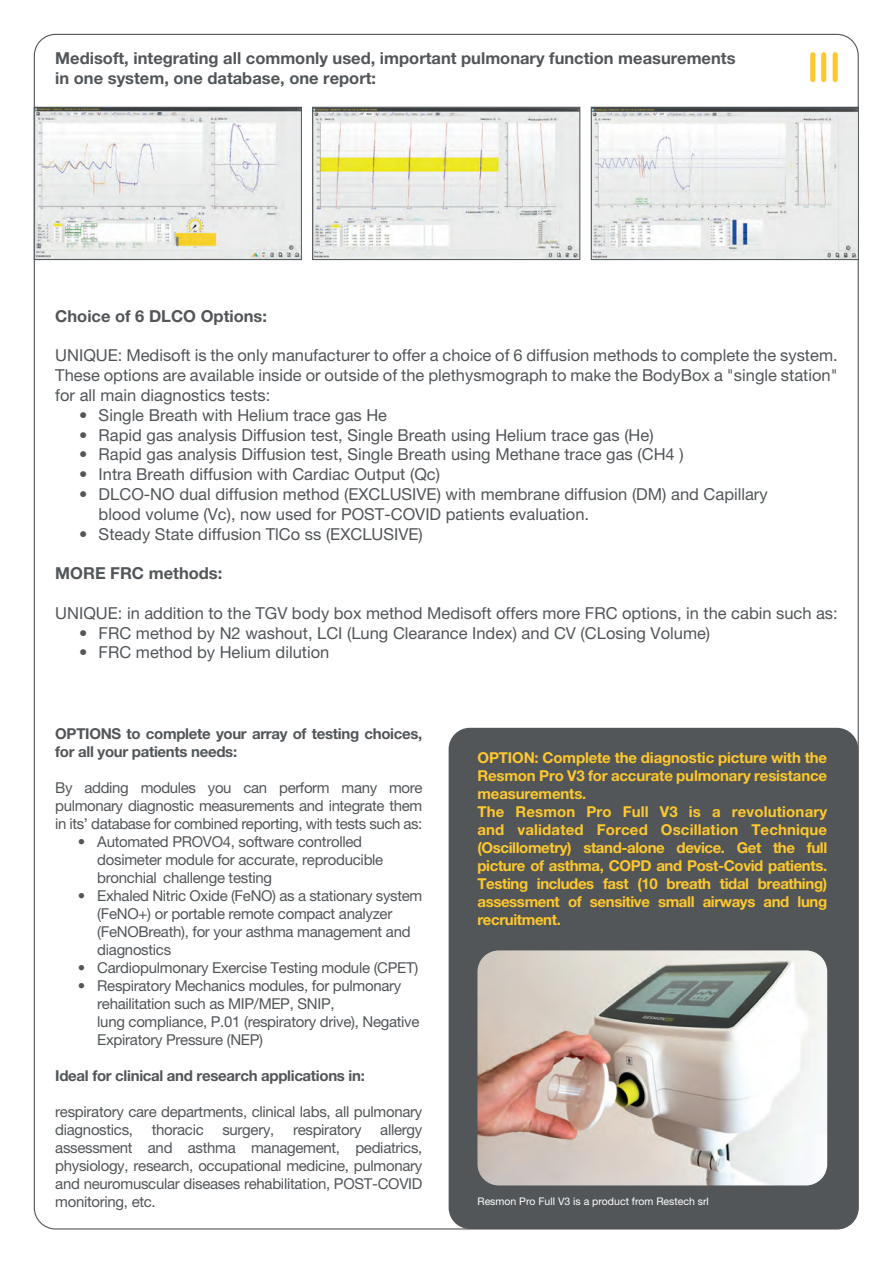
<style>
.page{position:relative;width:893px;height:1263px;background:#fff}
.page>*{position:absolute;margin:0;border:0;box-sizing:border-box;transform-origin:0 0}
.t1{font:16.5px/19.8px "Helvetica Neue LT Pro";color:#525659;text-align:justify}
.t2{font:700 16.5px/19.8px "Helvetica Neue LT Pro";color:#525659}
.t3{font:15px/18px "Helvetica Neue LT Pro";letter-spacing:-.02em;color:#525659}
.t4{font:700 15px/18px "Helvetica Neue LT Pro";letter-spacing:-.025em;color:#fec82d}
.t5{font:700 15px/18px "Helvetica Neue LT Pro";letter-spacing:-.02em;color:#525659}
.t6{font:10.5px "Helvetica Neue LT Pro";color:#fff}
</style>
<div class="page">
<img style="left:36px;top:109px;width:264px;height:149px">
<div style="left:34px;top:107px;width:268px;height:153px;border:1px solid #525659"></div>
<img style="left:593px;top:109px;width:264px;height:149px">
<div style="left:591px;top:107px;width:268px;height:153px;border:1px solid #525659"></div>
<img style="left:314px;top:109px;width:264px;height:149px">
<div style="left:312px;top:107px;width:268px;height:153px;border:1px solid #525659"></div>
<div style="left:449px;top:728px;width:409px;height:501px;background:#525659;border-radius:21px"></div>
<img style="left:477px;top:950px;width:350px;height:235px">
<div style="left:810px;top:55px;width:5px;height:25px;background:#fec82d"></div>
<div style="left:821px;top:55px;width:5px;height:25px;background:#fec82d"></div>
<div style="left:833px;top:55px;width:5px;height:25px;background:#fec82d"></div>
<p class="t2" style="left:55px;top:48px;width:682px">Medisoft, integrating all commonly used, important pulmonary function measurements in one system, one database, one report:</p>
<p class="t2" style="left:55px;top:306px;width:213px">Choice of 6 DLCO Options:</p>
<p class="t1" style="left:55px;top:345px;width:784px">UNIQUE: Medisoft is the only manufacturer to offer a choice of 6 diffusion methods to complete the system.<br>These options are available inside or outside of the plethysmograph to make the BodyBox a "single station" for all main diagnostics tests:</p>
<p class="t1" style="left:79px;top:405px;width:309px">• Single Breath with Helium trace gas He</p>
<p class="t1" style="left:79px;top:425px;width:576px">• Rapid gas analysis Diffusion test, Single Breath using Helium trace gas (He)</p>
<p class="t1" style="left:79px;top:444px;width:606px">• Rapid gas analysis Diffusion test, Single Breath using Methane trace gas (CH4 )</p>
<p class="t1" style="left:79px;top:464px;width:362px">• Intra Breath diffusion with Cardiac Output (Qc)</p>
<p class="t1" style="left:99px;top:484px;width:670px;text-indent:-19px">• DLCO-NO dual diffusion method (EXCLUSIVE) with membrane diffusion (DM) and Capillary blood volume (Vc), now used for POST-COVID patients evaluation.</p>
<p class="t1" style="left:79px;top:524px;width:345px">• Steady State diffusion TlCo ss (EXCLUSIVE)</p>
<p class="t2" style="left:55px;top:563px;width:169px">MORE FRC methods:</p>
<p class="t1" style="left:55px;top:603px;width:784px">UNIQUE: in addition to the TGV body box method Medisoft offers more FRC options, in the cabin such as:</p>
<p class="t1" style="left:79px;top:623px;width:632px">• FRC method by N2 washout, LCI (Lung Clearance Index) and CV (CLosing Volume)</p>
<p class="t1" style="left:79px;top:642px;width:252px">• FRC method by Helium dilution</p>
<p class="t5" style="left:55px;top:724px;width:369px">OPTIONS to complete your array of testing choices, for all your patients needs:</p>
<p class="t3" style="left:55px;top:778px;width:369px;text-align:justify">By adding modules you can perform many more pulmonary diagnostic measurements and integrate them in its’ database for combined reporting, with tests such as:</p>
<p class="t3" style="left:97px;top:832px;width:288px;text-indent:-20px">• Automated PROVO4, software controlled dosimeter module for accurate, reproducible bronchial challenge testing</p>
<p class="t3" style="left:97px;top:886px;width:327px;text-indent:-20px">• Exhaled Nitric Oxide (FeNO) as a stationary system (FeNO+) or portable remote compact analyzer (FeNOBreath), for your asthma management and diagnostics</p>
<p class="t3" style="left:78px;top:958px;width:342px">• Cardiopulmonary Exercise Testing module (CPET)</p>
<p class="t3" style="left:97px;top:976px;width:324px;text-indent:-20px">• Respiratory Mechanics modules, for pulmonary rehailitation such as MIP/MEP, SNIP,<br>lung compliance, P.01 (respiratory drive), Negative Expiratory Pressure (NEP)</p>
<p class="t5" style="left:55px;top:1066px;width:311px">Ideal for clinical and research applications in:</p>
<p class="t3" style="left:55px;top:1102px;width:369px;text-align:justify">respiratory care departments, clinical labs, all pulmonary diagnostics, thoracic surgery, respiratory allergy assessment and asthma management, pediatrics, physiology, research, occupational medicine, pulmonary and neuromuscular diseases rehabilitation, POST-COVID monitoring, etc.</p>
<p class="t4" style="left:477px;top:748px;width:351px">OPTION: Complete the diagnostic picture with the Resmon Pro V3 for accurate pulmonary resistance measurements.<br>The Resmon Pro Full V3 is a revolutionary and validated Forced Oscillation Technique (Oscillometry) stand-alone device. Get the full picture of asthma, COPD and Post-Covid patients.<br>Testing includes fast (10 breath tidal breathing) assessment of sensitive small airways and lung recruitment.</p>
<p class="t6" style="left:477px;top:1195px;width:233px">Resmon Pro Full V3 is a product from Restech srl</p>
</div>
